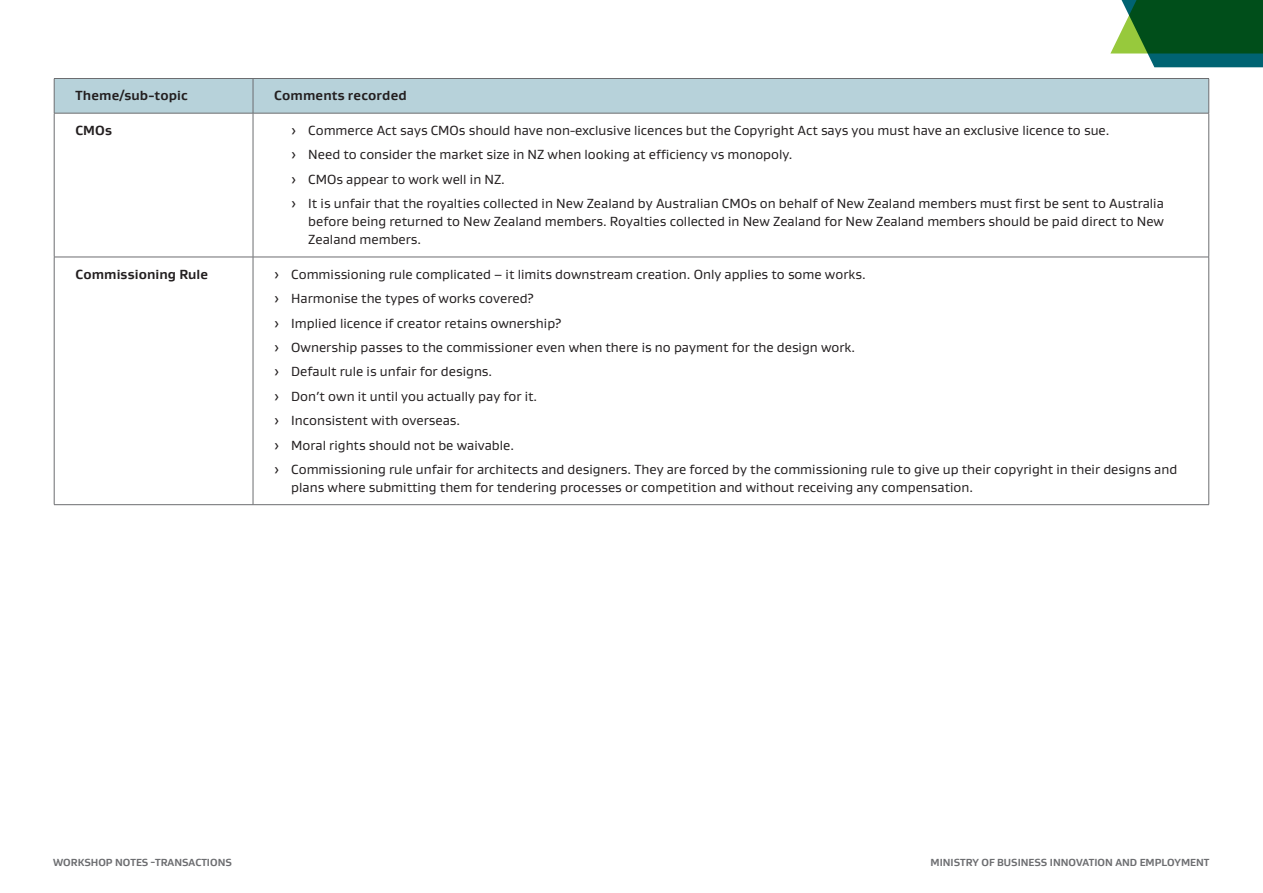
<style>
.page{position:relative;width:1263px;height:893px;background:#fff}
.page>*{position:absolute;margin:0;border:0;box-sizing:border-box;transform-origin:0 0}
.t1{font:13.5px/18px "Gustan";color:#231f20;text-align:justify}
.Heading_3_Gustan{font:700 13.5px "Gustan";letter-spacing:.01em;color:#231f20}
.t2{font:700 10.5px "Gustan";color:#6c6d70}
</style>
<div class="page">
<svg style="left:1110px;top:0;width:153px;height:67px;background:#276d44"></svg>
<div style="left:55px;top:79px;width:1153px;height:34px;background:#b7d2da"></div>
<hr style="left:54px;top:78px;width:199px;height:1px;background:#6c6d70">
<hr style="left:54px;top:79px;width:1px;height:34px;background:#6c6d70">
<hr style="left:253px;top:78px;width:956px;height:1px;background:#6c6d70">
<hr style="left:253px;top:79px;width:1px;height:34px;background:#6c6d70">
<hr style="left:1208px;top:79px;width:1px;height:34px;background:#6c6d70">
<hr style="left:54px;top:113px;width:199px;height:1px;background:#6c6d70">
<hr style="left:253px;top:113px;width:956px;height:1px;background:#6c6d70">
<hr style="left:54px;top:113px;width:1px;height:144px;background:#6c6d70">
<hr style="left:253px;top:113px;width:1px;height:144px;background:#6c6d70">
<hr style="left:1208px;top:113px;width:1px;height:144px;background:#6c6d70">
<hr style="left:54px;top:257px;width:199px;height:1px;background:#6c6d70">
<hr style="left:54px;top:257px;width:1px;height:247px;background:#6c6d70">
<hr style="left:253px;top:257px;width:956px;height:1px;background:#6c6d70">
<hr style="left:253px;top:257px;width:1px;height:247px;background:#6c6d70">
<hr style="left:1208px;top:257px;width:1px;height:247px;background:#6c6d70">
<hr style="left:54px;top:504px;width:199px;height:1px;background:#6c6d70">
<hr style="left:253px;top:504px;width:956px;height:1px;background:#6c6d70">
<p class="Heading_3_Gustan" style="left:75px;top:87px;width:114px">Theme/sub-topic</p>
<p class="Heading_3_Gustan" style="left:274px;top:87px;width:134px">Comments recorded</p>
<p class="Heading_3_Gustan" style="left:75px;top:122px;width:38px">CMOs</p>
<p class="t1" style="left:291px;top:121px;width:820px">› Commerce Act says CMOs should have non-exclusive licences but the Copyright Act says you must have an exclusive licence to sue.</p>
<p class="t1" style="left:291px;top:145px;width:503px">› Need to consider the market size in NZ when looking at efficiency vs monopoly.</p>
<p class="t1" style="left:291px;top:170px;width:215px">› CMOs appear to work well in NZ.</p>
<p class="t1" style="left:308px;top:194px;width:857px;text-indent:-17px">› It is unfair that the royalties collected in New Zealand by Australian CMOs on behalf of New Zealand members must first be sent to Australia before being returned to New Zealand members. Royalties collected in New Zealand for New Zealand members should be paid direct to New Zealand members.</p>
<p class="Heading_3_Gustan" style="left:75px;top:265px;width:134px">Commissioning Rule</p>
<p class="t1" style="left:274px;top:265px;width:593px">› Commissioning rule complicated – it limits downstream creation. Only applies to some works.</p>
<p class="t1" style="left:274px;top:289px;width:261px">› Harmonise the types of works covered?</p>
<p class="t1" style="left:274px;top:314px;width:289px">› Implied licence if creator retains ownership?</p>
<p class="t1" style="left:274px;top:338px;width:582px">› Ownership passes to the commissioner even when there is no payment for the design work.</p>
<p class="t1" style="left:274px;top:362px;width:219px">› Default rule is unfair for designs.</p>
<p class="t1" style="left:274px;top:387px;width:264px">› Don’t own it until you actually pay for it.</p>
<p class="t1" style="left:274px;top:411px;width:187px">› Inconsistent with overseas.</p>
<p class="t1" style="left:274px;top:436px;width:241px">› Moral rights should not be waivable.</p>
<p class="t1" style="left:291px;top:460px;width:887px;text-indent:-17px">› Commissioning rule unfair for architects and designers. They are forced by the commissioning rule to give up their copyright in their designs and plans where submitting them for tendering processes or competition and without receiving any compensation.</p>
<p class="t2" style="left:53px;top:855px;width:180px">WORKSHOP NOTES -TRANSACTIONS</p>
<p class="t2" style="left:930px;top:855px;width:280px">MINISTRY OF BUSINESS INNOVATION AND EMPLOYMENT</p>
</div>
